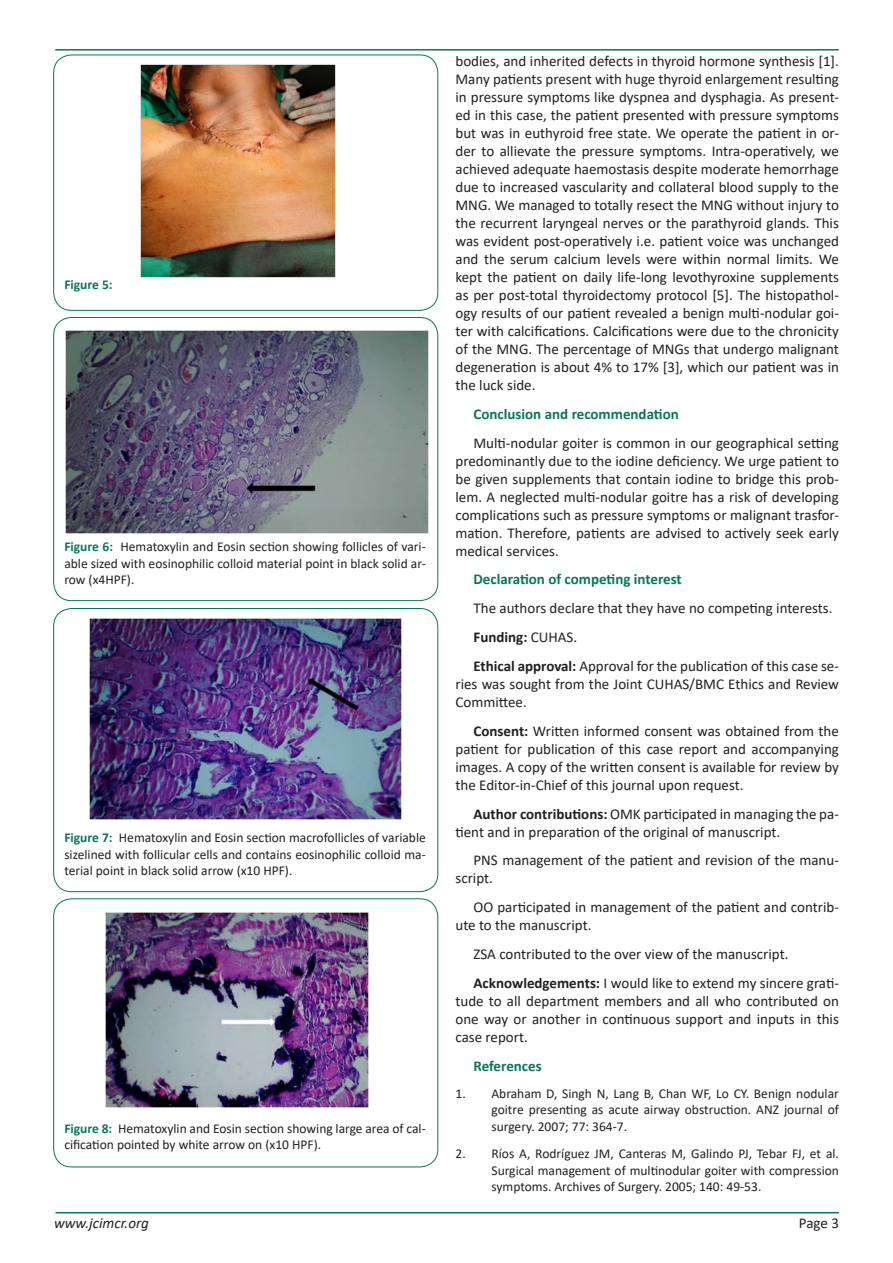
<style>
.page{position:relative;width:893px;height:1263px;background:#fff}
.page>*{position:absolute;margin:0;border:0;box-sizing:border-box;transform-origin:0 0}
.t1{font:15px/18px "Calibri";color:#231f20;text-align:justify}
.t2{font:700 15px "Calibri";color:#0a755b}
.t3{font:italic 15px "Calibri";color:#231f20}
.t4{font:700 15px "Calibri";color:#231f20}
.t5{font:13.5px/16.5px "Calibri";color:#231f20;text-align:justify}
.t6{font:700 13.5px "Calibri";color:#0a755b}
.s1{font-weight:700;color:#0a755b}
.s2{font-weight:400}
.s3{font-weight:700}
</style>
<div class="page">
<hr style="left:55px;top:1212px;width:784px;height:1px;background:#0a755b">
<hr style="left:55px;top:49px;width:784px;height:2px;background:#0a755b">
<div style="left:53px;top:55px;width:385px;height:256px;border:1px solid #0a755b;border-radius:18px"></div>
<div style="left:53px;top:317px;width:385px;height:284px;border:1px solid #0a755b;border-radius:18px"></div>
<div style="left:53px;top:608px;width:385px;height:284px;border:1px solid #0a755b;border-radius:18px"></div>
<div style="left:53px;top:899px;width:385px;height:268px;border:1px solid #0a755b;border-radius:18px"></div>
<img style="left:140px;top:64px;width:195px;height:214px">
<img style="left:66px;top:331px;width:363px;height:202px">
<img style="left:90px;top:618px;width:312px;height:201px">
<img style="left:106px;top:912px;width:262px;height:196px">
<p class="t6" style="left:64px;top:275px;width:50px">Figure 5:</p>
<p class="t5" style="left:64px;top:538px;width:363px"><span class="s1">Figure 6:</span> Hematoxylin and Eosin section showing follicles of vari&shy;able sized with eosinophilic colloid material point in black solid ar&shy;row (x4HPF).</p>
<p class="t5" style="left:64px;top:829px;width:363px"><span class="s1">Figure 7:</span> Hematoxylin and Eosin section macrofollicles of variable sizelined with follicular cells and contains eosinophilic colloid ma&shy;terial point in black solid arrow (x10 HPF).</p>
<p class="t5" style="left:64px;top:1119px;width:363px"><span class="s1">Figure 8:</span> Hematoxylin and Eosin section showing large area of cal&shy;cification pointed by white arrow on (x10 HPF).</p>
<p class="t1" style="left:455px;top:52px;width:385px">bodies, and inherited defects in thyroid hormone synthesis [1].<br>Many patients present with huge thyroid enlargement resulting in pressure symptoms like dyspnea and dysphagia. As present&shy;ed in this case, the patient presented with pressure symptoms but was in euthyroid free state. We operate the patient in or&shy;der to allievate the pressure symptoms. Intra-operatively, we achieved adequate haemostasis despite moderate hemorrhage due to increased vascularity and collateral blood supply to the MNG. We managed to totally resect the MNG without injury to the recurrent laryngeal nerves or the parathyroid glands. This was evident post-operatively i.e. patient voice was unchanged and the serum calcium levels were within normal limits. We kept the patient on daily life-long levothyroxine supplements as per post-total thyroidectomy protocol [5]. The histopathol&shy;ogy results of our patient revealed a benign multi-nodular goi&shy;ter with calcifications. Calcifications were due to the chronicity of the MNG. The percentage of MNGs that undergo malignant degeneration is about 4% to 17% [3], which our patient was in the luck side.</p>
<p class="t2" style="left:473px;top:403px;width:207px">Conclusion and recommendation</p>
<p class="t1" style="left:455px;top:433px;width:385px;text-indent:18px">Multi-nodular goiter is common in our geographical setting predominantly due to the iodine deficiency. We urge patient to be given supplements that contain iodine to bridge this prob&shy;lem. A neglected multi-nodular goitre has a risk of developing complications such as pressure symptoms or malignant trasfor&shy;mation. Therefore, patients are advised to actively seek early medical services.</p>
<p class="t2" style="left:473px;top:569px;width:210px">Declaration of competing interest</p>
<p class="t1" style="left:473px;top:599px;width:361px">The authors declare that they have no competing interests.</p>
<p class="t4" style="left:473px;top:626px;width:105px">Funding: <span class="s2">CUHAS.</span></p>
<p class="t1" style="left:455px;top:656px;width:385px;text-indent:18px"><span class="s3">Ethical approval:</span> Approval for the publication of this case se&shy;ries was sought from the Joint CUHAS/BMC Ethics and Review Committee.</p>
<p class="t1" style="left:455px;top:721px;width:385px;text-indent:18px"><span class="s3">Consent:</span> Written informed consent was obtained from the patient for publication of this case report and accompanying images. A copy of the written consent is available for review by the Editor-in-Chief of this journal upon request.</p>
<p class="t1" style="left:455px;top:804px;width:385px;text-indent:18px"><span class="s3">Author contributions:</span> OMK participated in managing the pa&shy;tient and in preparation of the original of manuscript.</p>
<p class="t1" style="left:455px;top:851px;width:385px;text-indent:18px">PNS management of the patient and revision of the manu&shy;script.</p>
<p class="t1" style="left:455px;top:898px;width:385px;text-indent:18px">OO participated in management of the patient and contrib&shy;ute to the manuscript.</p>
<p class="t1" style="left:473px;top:944px;width:317px">ZSA contributed to the over view of the manuscript.</p>
<p class="t1" style="left:455px;top:973px;width:385px;text-indent:18px"><span class="s3">Acknowledgements:</span> I would like to extend my sincere grati&shy;tude to all department members and all who contributed on one way or another in continuous support and inputs in this case report.</p>
<p class="t2" style="left:473px;top:1055px;width:70px">References</p>
<p class="t5" style="left:491px;top:1085px;width:349px;text-indent:-36px">1. Abraham D, Singh N, Lang B, Chan WF, Lo CY. Benign nodular goitre presenting as acute airway obstruction. ANZ journal of surgery. 2007; 77: 364-7.</p>
<p class="t5" style="left:491px;top:1145px;width:349px;text-indent:-36px">2. Ríos A, Rodríguez JM, Canteras M, Galindo PJ, Tebar FJ, et al.<br>Surgical management of multinodular goiter with compression symptoms. Archives of Surgery. 2005; 140: 49-53.</p>
<p class="t3" style="left:54px;top:1212px;width:96px">www.jcimcr.org</p>
<p class="t1" style="left:799px;top:1213px;width:42px">Page 3</p>
</div>
